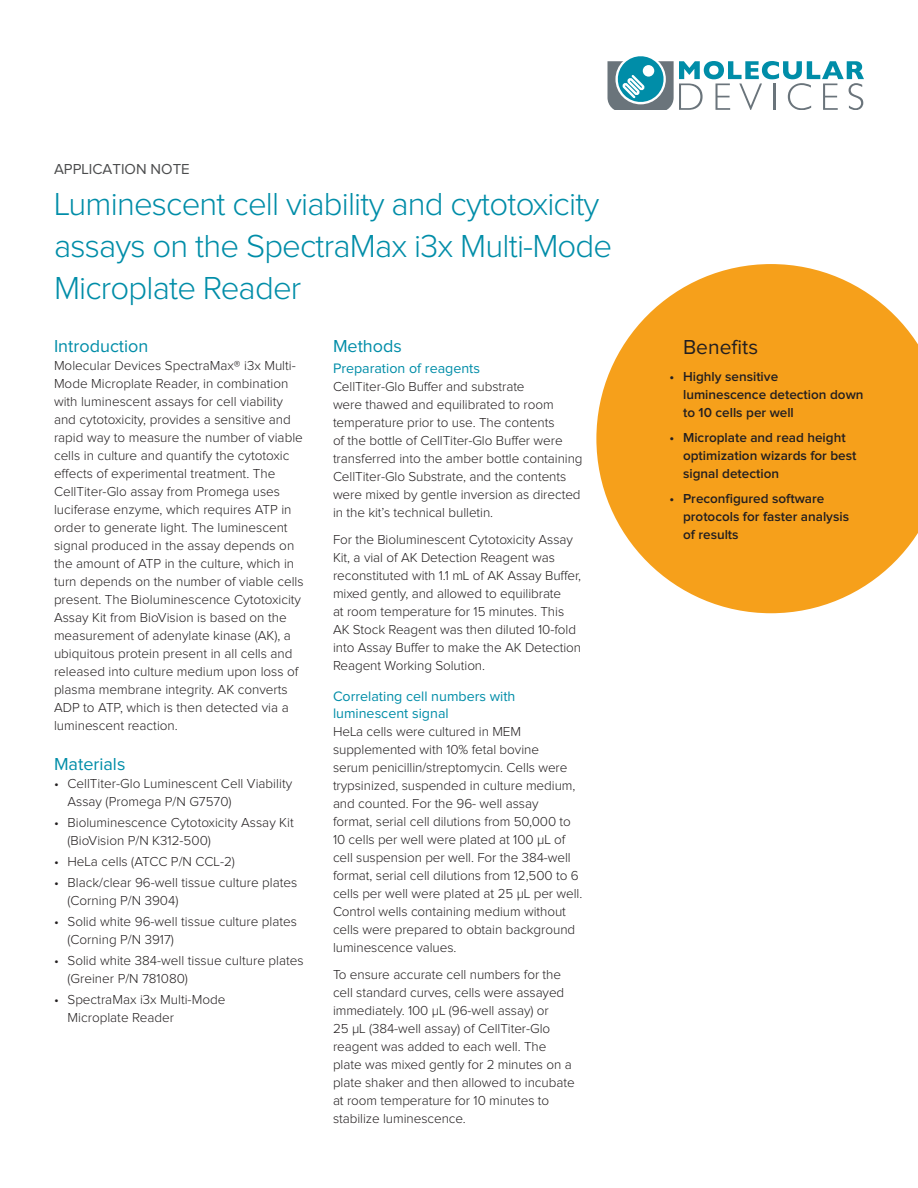
<style>
.page{position:relative;width:918px;height:1188px;background:#fff}
.page>*{position:absolute;margin:0;border:0;box-sizing:border-box;transform-origin:0 0}
.Headline_copy{font:300 33px/42px "Proxima Nova";letter-spacing:-.025em;color:#008da8}
.Circle_Heading{font:21px "Proxima Nova";color:#231f20}
.Body_Copy_Heading{font:18px "Proxima Nova";color:#008da8}
.Body_Copy_Heading-2{font:15px "Proxima Nova";color:#4b4c4d}
.Body_Copy_Heading-3{font:14.25px/17.1px "Proxima Nova";color:#008da8}
.Body_Copy{font:300 13.5px/18px "Proxima Nova";letter-spacing:-.005em;color:#231f20}
.t1{font:600 13.5px/18px "Proxima Nova";color:#231f20}
</style>
<div class="page">
<svg style="left:596px;top:264px;width:322px;height:349px;fill:#f6a01b"></svg>
<svg style="left:608px;top:56px;width:256px;height:54px"></svg>
<p class="Body_Copy_Heading-2" style="left:54px;top:160px;width:137px">APPLICATION NOTE</p>
<p class="Headline_copy" style="left:54px;top:183px;width:560px">Luminescent cell viability and cytotoxicity assays on the SpectraMax i3x Multi-Mode<br>Microplate Reader</p>
<p class="Body_Copy_Heading" style="left:54px;top:336px;width:96px">Introduction</p>
<p class="Body_Copy" style="left:54px;top:356px;width:251px">Molecular Devices SpectraMax® i3x Multi-Mode Microplate Reader, in combination with luminescent assays for cell viability and cytotoxicity, provides a sensitive and rapid way to measure the number of viable cells in culture and quantify the cytotoxic effects of experimental treatment. The CellTiter-Glo assay from Promega uses luciferase enzyme, which requires ATP in order to generate light. The luminescent signal produced in the assay depends on the amount of ATP in the culture, which in turn depends on the number of viable cells present. The Bioluminescence Cytotoxicity Assay Kit from BioVision is based on the measurement of adenylate kinase (AK), a ubiquitous protein present in all cells and released into culture medium upon loss of plasma membrane integrity. AK converts ADP to ATP, which is then detected via a luminescent reaction.</p>
<p class="Body_Copy_Heading" style="left:54px;top:754px;width:73px">Materials</p>
<p class="Body_Copy" style="left:68px;top:775px;width:226px;text-indent:-14px">• CellTiter-Glo Luminescent Cell Viability<br>Assay (Promega P/N G7570)</p>
<p class="Body_Copy" style="left:68px;top:814px;width:228px;text-indent:-14px">• Bioluminescence Cytotoxicity Assay Kit (BioVision P/N K312-500)</p>
<p class="Body_Copy" style="left:54px;top:853px;width:183px">• HeLa cells (ATCC P/N CCL-2)</p>
<p class="Body_Copy" style="left:68px;top:874px;width:231px;text-indent:-14px">• Black/clear 96-well tissue culture plates (Corning P/N 3904)</p>
<p class="Body_Copy" style="left:68px;top:913px;width:231px;text-indent:-14px">• Solid white 96-well tissue culture plates (Corning P/N 3917)</p>
<p class="Body_Copy" style="left:68px;top:952px;width:238px;text-indent:-14px">• Solid white 384-well tissue culture plates (Greiner P/N 781080)</p>
<p class="Body_Copy" style="left:68px;top:991px;width:159px;text-indent:-14px">• SpectraMax i3x Multi-Mode<br>Microplate Reader</p>
<p class="Body_Copy_Heading" style="left:333px;top:336px;width:70px">Methods</p>
<p class="Body_Copy_Heading-3" style="left:333px;top:360px;width:149px">Preparation of reagents</p>
<p class="Body_Copy" style="left:333px;top:378px;width:251px">CellTiter-Glo Buffer and substrate<br>were thawed and equilibrated to room temperature prior to use. The contents<br>of the bottle of CellTiter-Glo Buffer were transferred into the amber bottle containing CellTiter-Glo Substrate, and the contents were mixed by gentle inversion as directed in the kit’s technical bulletin.</p>
<p class="Body_Copy" style="left:333px;top:531px;width:250px">For the Bioluminescent Cytotoxicity Assay Kit, a vial of AK Detection Reagent was reconstituted with 1.1 mL of AK Assay Buffer, mixed gently, and allowed to equilibrate<br>at room temperature for 15 minutes. This AK Stock Reagent was then diluted 10-fold into Assay Buffer to make the AK Detection Reagent Working Solution.</p>
<p class="Body_Copy_Heading-3" style="left:333px;top:687px;width:184px">Correlating cell numbers with luminescent signal</p>
<p class="Body_Copy" style="left:333px;top:722px;width:251px">HeLa cells were cultured in MEM supplemented with 10% fetal bovine<br>serum penicillin/streptomycin. Cells were trypsinized, suspended in culture medium, and counted. For the 96- well assay<br>format, serial cell dilutions from 50,000 to 10 cells per well were plated at 100 µL of cell suspension per well. For the 384-well format, serial cell dilutions from 12,500 to 6 cells per well were plated at 25 µL per well.<br>Control wells containing medium without cells were prepared to obtain background luminescence values.</p>
<p class="Body_Copy" style="left:333px;top:965px;width:243px">To ensure accurate cell numbers for the cell standard curves, cells were assayed immediately. 100 µL (96-well assay) or<br>25 µL (384-well assay) of CellTiter-Glo reagent was added to each well. The plate was mixed gently for 2 minutes on a plate shaker and then allowed to incubate at room temperature for 10 minutes to stabilize luminescence.</p>
<p class="Circle_Heading" style="left:683px;top:335px;width:77px">Benefits</p>
<p class="t1" style="left:683px;top:367px;width:182px;text-indent:-14px">• Highly sensitive luminescence detection down to 10 cells per well</p>
<p class="t1" style="left:683px;top:428px;width:175px;text-indent:-14px">• Microplate and read height optimization wizards for best signal detection</p>
<p class="t1" style="left:683px;top:489px;width:167px;text-indent:-14px">• Preconfigured software protocols for faster analysis of results</p>
</div>
